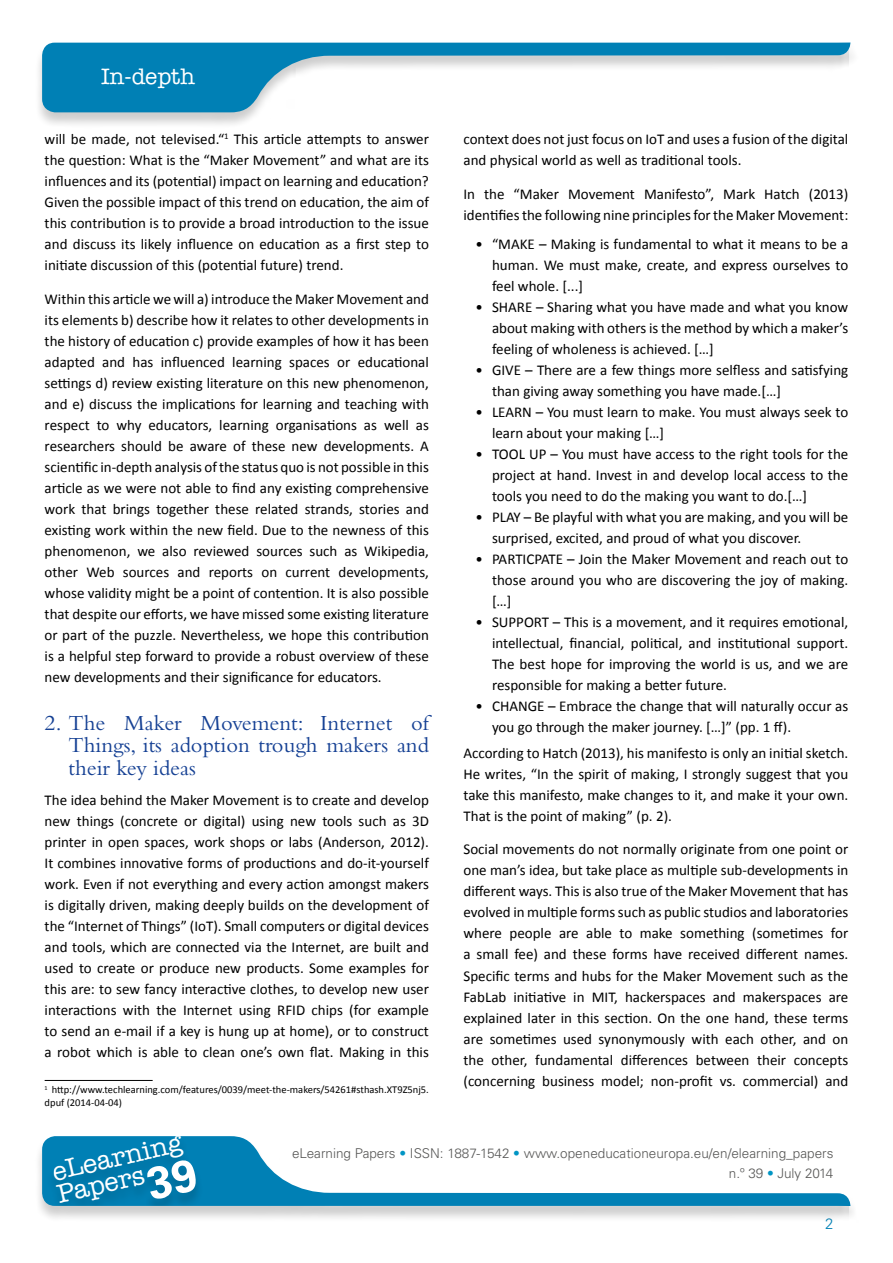
<style>
.page{position:relative;width:893px;height:1263px;background:#fff}
.page>*{position:absolute;margin:0;border:0;box-sizing:border-box;transform-origin:0 0}
.t1{font:500 26.25px/23.1px "American Typewriter Std";color:#fff}
.t2{font:22.5px/22.5px "Bembo Std";color:#164194;text-align:justify}
.t3{font:500 22.5px "American Typewriter Std";color:#fff}
.t4{font:15px/21px "Calibri";color:#000;text-align:justify}
.t5{font:300 15px "Univers LT Std";color:#0080b5}
.t6{font:300 13.5px/20.4px "Univers LT Std";color:#575756;text-align:right}
.t7{font:10.5px/12.6px "Calibri";color:#000}
.s1{font-family:"Univers LT Std";font-weight:700;font-size:45px}
.s2{color:#0095c4}
</style>
<div class="page">
<div style="left:34px;top:43px;width:824px;height:86px;background:#000;opacity:.2"></div>
<svg style="left:42px;top:43px;width:808px;height:69px"></svg>
<div style="left:34px;top:1136px;width:824px;height:86px;background:#000;opacity:.2"></div>
<svg style="left:42px;top:1136px;width:808px;height:70px"></svg>
<div style="left:46px;top:1136px;width:158px;height:70px;background:#000;opacity:.2"></div>
<hr style="left:45px;top:1080px;width:108px;height:1px;background:#000">
<h2 class="t3" style="left:101px;top:64px;width:96px">In-depth</h2>
<p class="t4" style="left:45px;top:128px;width:386px">will be made, not televised.“<sup>1</sup> This article attempts to answer the question: What is the “Maker Movement” and what are its influences and its (potential) impact on learning and education?<br>Given the possible impact of this trend on education, the aim of this contribution is to provide a broad introduction to the issue and discuss its likely influence on education as a first step to initiate discussion of this (potential future) trend.</p>
<p class="t4" style="left:45px;top:288px;width:386px">Within this article we will a) introduce the Maker Movement and its elements b) describe how it relates to other developments in the history of education c) provide examples of how it has been adapted and has influenced learning spaces or educational settings d) review existing literature on this new phenomenon, and e) discuss the implications for learning and teaching with respect to why educators, learning organisations as well as researchers should be aware of these new developments. A scientific in-depth analysis of the status quo is not possible in this article as we were not able to find any existing comprehensive work that brings together these related strands, stories and existing work within the new field. Due to the newness of this phenomenon, we also reviewed sources such as Wikipedia, other Web sources and reports on current developments, whose validity might be a point of contention. It is also possible that despite our efforts, we have missed some existing literature or part of the puzzle. Nevertheless, we hope this contribution is a helpful step forward to provide a robust overview of these new developments and their significance for educators.</p>
<h2 class="t2" style="left:69px;top:711px;width:362px;text-indent:-24px">2. The Maker Movement: Internet of Things, its adoption trough makers and their key ideas</h2>
<p class="t4" style="left:45px;top:788px;width:386px">The idea behind the Maker Movement is to create and develop new things (concrete or digital) using new tools such as 3D printer in open spaces, work shops or labs (Anderson, 2012).<br>It combines innovative forms of productions and do-it-yourself work. Even if not everything and every action amongst makers is digitally driven, making deeply builds on the development of the “Internet of Things” (IoT). Small computers or digital devices and tools, which are connected via the Internet, are built and used to create or produce new products. Some examples for this are: to sew fancy interactive clothes, to develop new user interactions with the Internet using RFID chips (for example to send an e-mail if a key is hung up at home), or to construct a robot which is able to clean one’s own flat. Making in this</p>
<p class="t7" style="left:45px;top:1083px;width:386px"><sup>1</sup> http://www.techlearning.com/features/0039/meet-the-makers/54261#sthash.XT9Z5nj5. dpuf (2014-04-04)</p>
<p class="t4" style="left:463px;top:128px;width:386px">context does not just focus on IoT and uses a fusion of the digital and physical world as well as traditional tools.</p>
<p class="t4" style="left:463px;top:183px;width:386px">In the “Maker Movement Manifesto”, Mark Hatch (2013) identifies the following nine principles for the Maker Movement:</p>
<p class="t4" style="left:492px;top:233px;width:358px;text-indent:-16px">• “MAKE – Making is fundamental to what it means to be a human. We must make, create, and express ourselves to feel whole. [...]</p>
<p class="t4" style="left:492px;top:296px;width:358px;text-indent:-16px">• SHARE – Sharing what you have made and what you know about making with others is the method by which a maker’s feeling of wholeness is achieved. […]</p>
<p class="t4" style="left:492px;top:359px;width:358px;text-indent:-16px">• GIVE – There are a few things more selfless and satisfying than giving away something you have made.[…]</p>
<p class="t4" style="left:492px;top:401px;width:358px;text-indent:-16px">• LEARN – You must learn to make. You must always seek to learn about your making […]</p>
<p class="t4" style="left:492px;top:443px;width:358px;text-indent:-16px">• TOOL UP – You must have access to the right tools for the project at hand. Invest in and develop local access to the tools you need to do the making you want to do.[…]</p>
<p class="t4" style="left:492px;top:506px;width:358px;text-indent:-16px">• PLAY – Be playful with what you are making, and you will be surprised, excited, and proud of what you discover.</p>
<p class="t4" style="left:492px;top:548px;width:358px;text-indent:-16px">• PARTICPATE – Join the Maker Movement and reach out to those around you who are discovering the joy of making. […]</p>
<p class="t4" style="left:492px;top:611px;width:358px;text-indent:-16px">• SUPPORT – This is a movement, and it requires emotional, intellectual, financial, political, and institutional support.<br>The best hope for improving the world is us, and we are responsible for making a better future.</p>
<p class="t4" style="left:492px;top:695px;width:358px;text-indent:-16px">• CHANGE – Embrace the change that will naturally occur as you go through the maker journey. […]” (pp. 1 ff).</p>
<p class="t4" style="left:463px;top:741px;width:386px">According to Hatch (2013), his manifesto is only an initial sketch.<br>He writes, “In the spirit of making, I strongly suggest that you take this manifesto, make changes to it, and make it your own.<br>That is the point of making” (p. 2).</p>
<p class="t4" style="left:463px;top:838px;width:386px">Social movements do not normally originate from one point or one man’s idea, but take place as multiple sub-developments in different ways. This is also true of the Maker Movement that has evolved in multiple forms such as public studios and laboratories where people are able to make something (sometimes for a small fee) and these forms have received different names.<br>Specific terms and hubs for the Maker Movement such as the FabLab initiative in MIT, hackerspaces and makerspaces are explained later in this section. On the one hand, these terms are sometimes used synonymously with each other, and on the other, fundamental differences between their concepts (concerning business model; non-profit vs. commercial) and</p>
<h1 class="t1" style="left:50px;top:1161px;width:141px;rotate:-13deg">eLearning<br>Papers<span class="s1">39</span></h1>
<p class="t6" style="left:292px;top:1143px;width:543px">eLearning Papers <span class="s2">•</span> ISSN: 1887-1542 <span class="s2">•</span> www.openeducationeuropa.eu/en/elearning_papers n.º 39 <span class="s2">•</span> July 2014</p>
<p class="t5" style="left:825px;top:1215px;width:10px">2</p>
</div>
